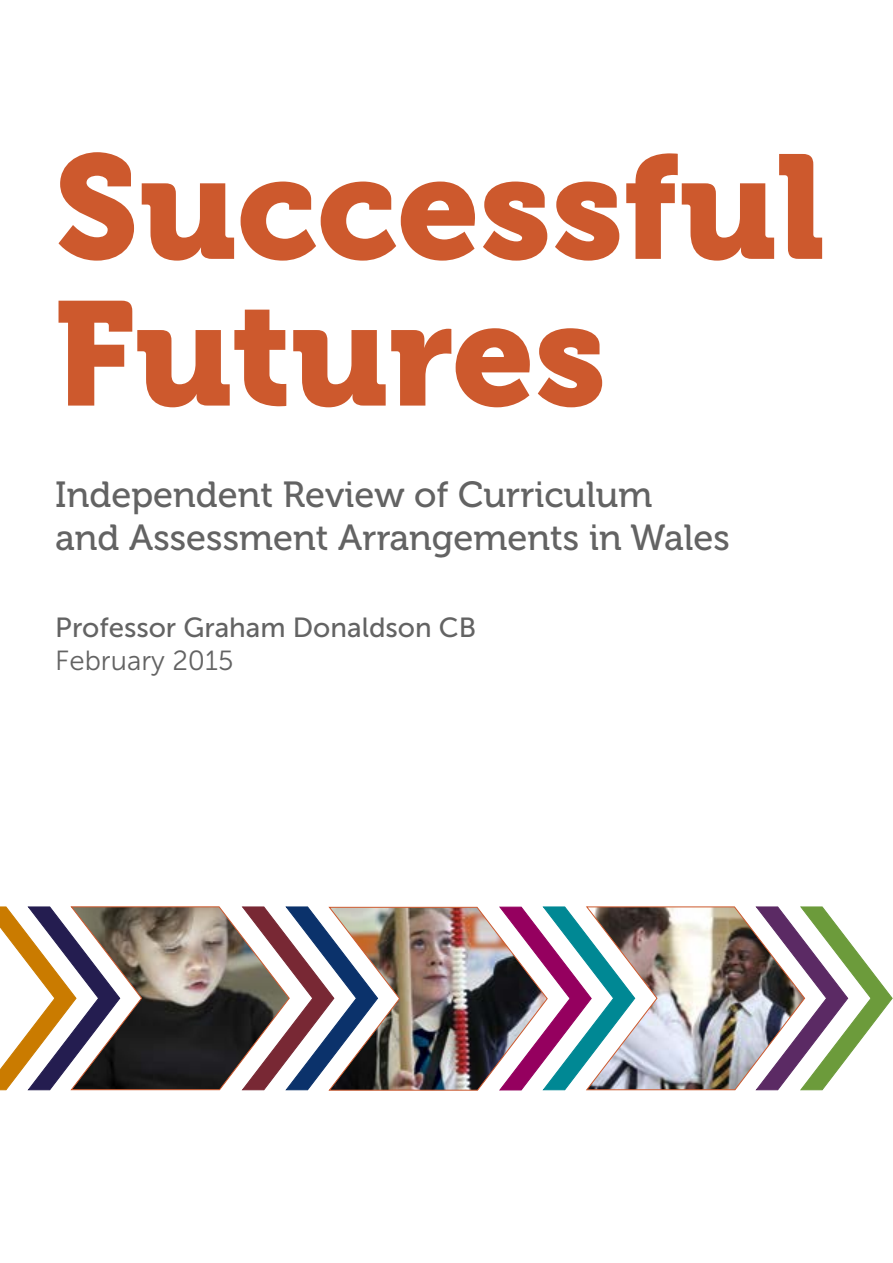
<style>
.page{position:relative;width:893px;height:1263px;background:#fff}
.page>*{position:absolute;margin:0;border:0;box-sizing:border-box;transform-origin:0 0}
.t1{font:146.7px "Museo 900";color:#cd592d}
.t2{font:36.15px/43.5px "Museo 500";color:#636363}
.t3{font:27.6px "Museo Sans 500";color:#636363}
.t4{font:27.6px "Museo Sans 300";color:#636363}
</style>
<div class="page">
<img style="left:0;top:906px;width:893px;height:185px">
<p class="t1" style="left:54px;top:124px;width:772px">Successful</p>
<p class="t1" style="left:54px;top:271px;width:554px">Futures</p>
<p class="t2" style="left:55px;top:473px;width:676px">Independent Review of Curriculum<br>and Assessment Arrangements in Wales</p>
<p class="t3" style="left:55px;top:612px;width:423px">Professor Graham Donaldson CB</p>
<p class="t4" style="left:55px;top:645px;width:180px">February 2015</p>
</div>
